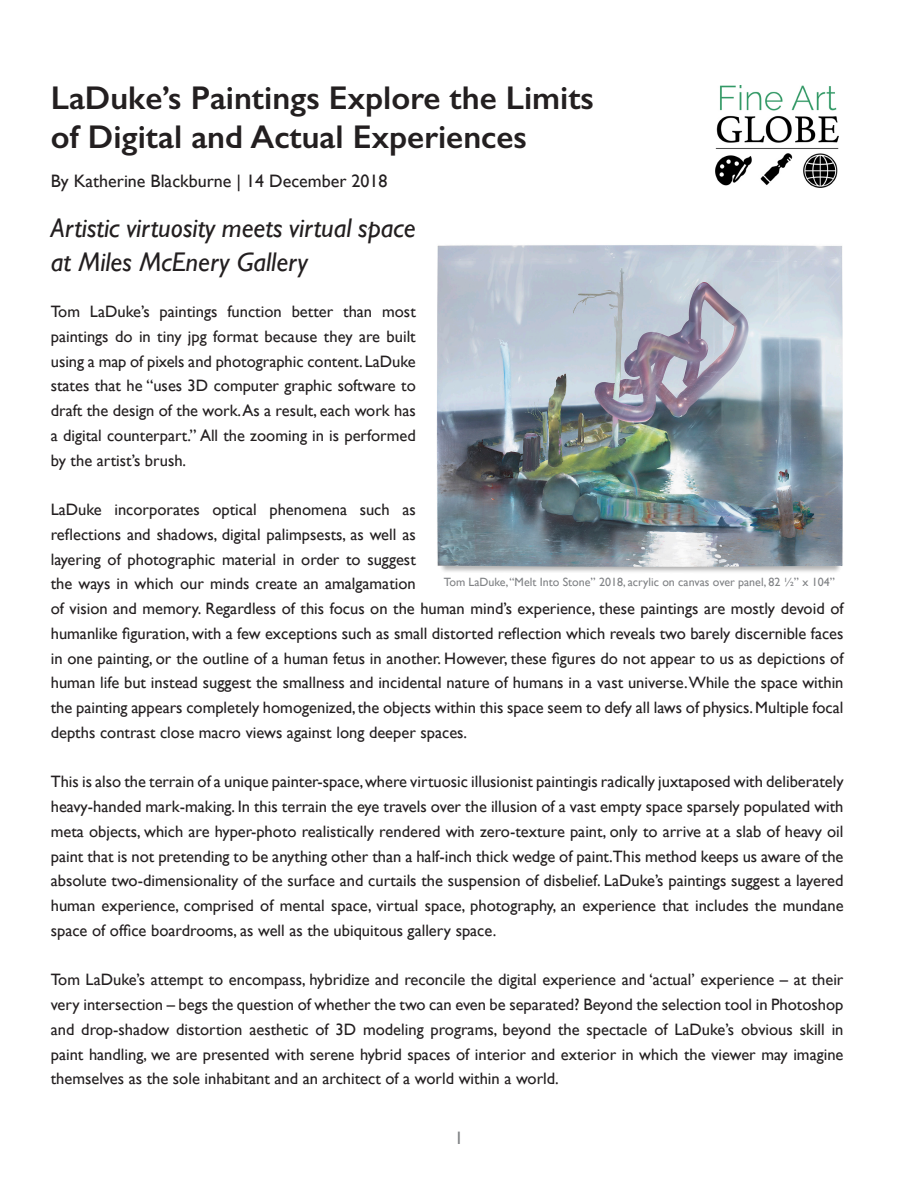
<style>
.page{position:relative;width:918px;height:1188px;background:#fff}
.page>*{position:absolute;margin:0;border:0;box-sizing:border-box;transform-origin:0 0}
.t1{font:600 33px "Gill Sans";color:#231f20}
.t2{font:italic 27px "Gill Sans";color:#231f20}
.t3{font:18px "Gill Sans";color:#231f20}
.t4{font:18px "Gill Sans";color:#808285}
.t5{font:16.5px/24.8px "Gill Sans";color:#231f20;text-align:justify}
.t6{font:12px "Gill Sans";color:#808285}
</style>
<div class="page">
<img style="left:436px;top:245px;width:407px;height:327px">
<img style="left:716px;top:85px;width:123px;height:102px">
<p class="t1" style="left:51px;top:78px;width:545px">LaDuke’s Paintings Explore the Limits</p>
<p class="t1" style="left:51px;top:117px;width:478px">of Digital and Actual Experiences</p>
<p class="t3" style="left:51px;top:171px;width:338px">By Katherine Blackburne | 14 December 2018</p>
<p class="t2" style="left:51px;top:212px;width:367px">Artistic virtuosity meets virtual space</p>
<p class="t2" style="left:51px;top:247px;width:259px">at Miles McEnery Gallery</p>
<p class="t5" style="left:51px;top:299px;width:367px">Tom LaDuke’s paintings function better than most paintings do in tiny jpg format because they are built using a map of pixels and photographic content. LaDuke states that he “uses 3D computer graphic software to draft the design of the work. As a result, each work has a digital counterpart.” All the zooming in is performed by the artist’s brush.</p>
<p class="t5" style="left:51px;top:497px;width:794px;text-align:left">LaDuke incorporates optical phenomena such as<br>reflections and shadows, digital palimpsests, as well as<br>layering of photographic material in order to suggest<br>the ways in which our minds create an amalgamation<br>of vision and memory. Regardless of this focus on the human mind’s experience, these paintings are mostly devoid of humanlike figuration, with a few exceptions such as small distorted reflection which reveals two barely discernible faces in one painting, or the outline of a human fetus in another. However, these figures do not appear to us as depictions of human life but instead suggest the smallness and incidental nature of humans in a vast universe. While the space within the painting appears completely homogenized, the objects within this space seem to defy all laws of physics. Multiple focal depths contrast close macro views against long deeper spaces.</p>
<p class="t5" style="left:51px;top:769px;width:794px">This is also the terrain of a unique painter-space, where virtuosic illusionist paintingis radically juxtaposed with deliberately heavy-handed mark-making. In this terrain the eye travels over the illusion of a vast empty space sparsely populated with meta objects, which are hyper-photo realistically rendered with zero-texture paint, only to arrive at a slab of heavy oil paint that is not pretending to be anything other than a half-inch thick wedge of paint.This method keeps us aware of the absolute two-dimensionality of the surface and curtails the suspension of disbelief. LaDuke’s paintings suggest a layered human experience, comprised of mental space, virtual space, photography, an experience that includes the mundane space of office boardrooms, as well as the ubiquitous gallery space.</p>
<p class="t5" style="left:51px;top:967px;width:794px">Tom LaDuke’s attempt to encompass, hybridize and reconcile the digital experience and ‘actual’ experience – at their very intersection – begs the question of whether the two can even be separated? Beyond the selection tool in Photoshop and drop-shadow distortion aesthetic of 3D modeling programs, beyond the spectacle of LaDuke’s obvious skill in paint handling, we are presented with serene hybrid spaces of interior and exterior in which the viewer may imagine themselves as the sole inhabitant and an architect of a world within a world.</p>
<p class="t6" style="left:444px;top:575px;width:392px">Tom LaDuke, “Melt Into Stone” 2018, acrylic on canvas over panel, 82 ½” x 104”</p>
<p class="t4" style="left:454px;top:1128px;width:10px">1</p>
</div>
